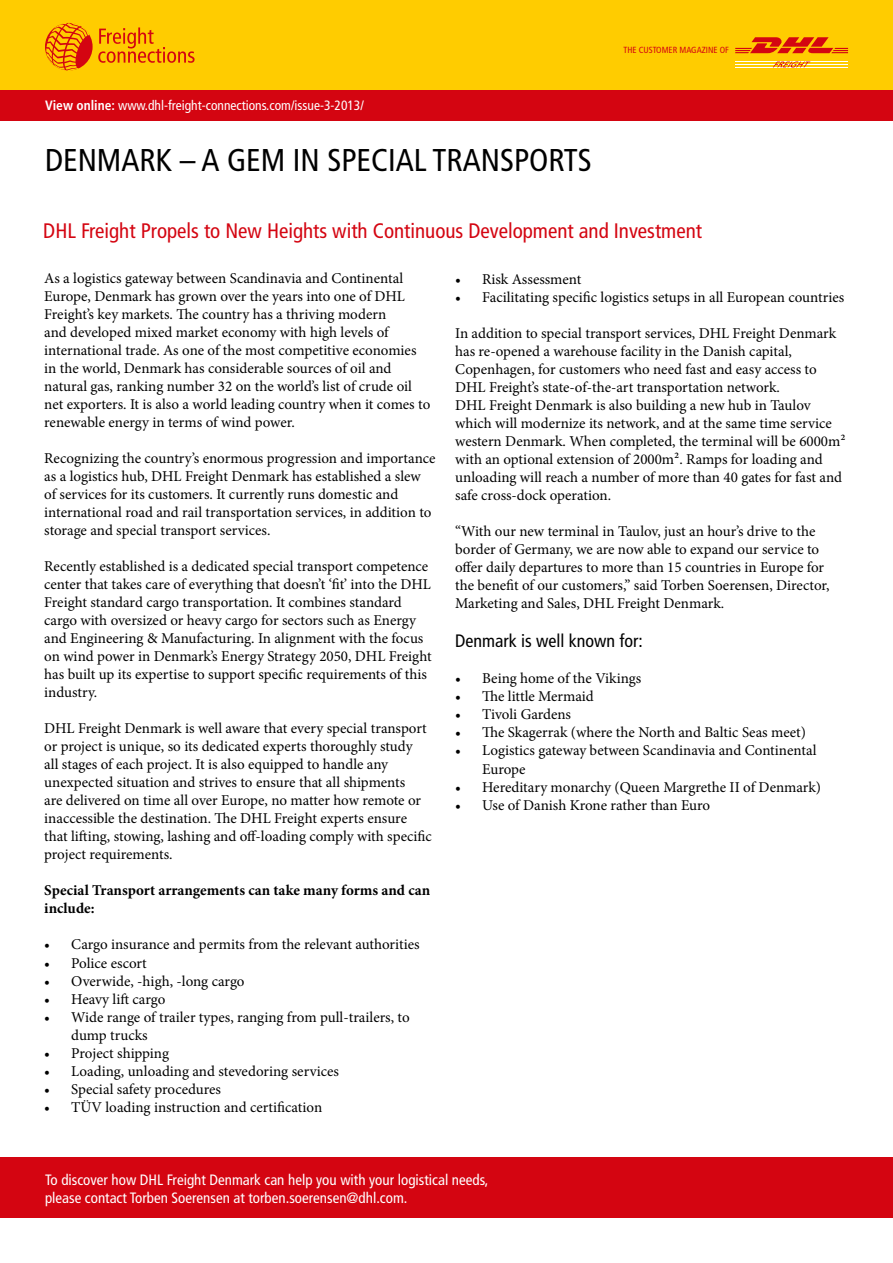
<style>
.page{position:relative;width:893px;height:1263px;background:#fff}
.page>*{position:absolute;margin:0;border:0;box-sizing:border-box;transform-origin:0 0}
.t1{font:condensed 31.5px "Frutiger LT Std";color:#000}
.t2{font:condensed 21px "Frutiger LT Std";color:#d40511}
.t3{font:condensed 18px "Frutiger LT Std";color:#000}
.t4{font:15px/18px "Minion Pro";color:#000}
.t5{font:condensed 15px/18px "Frutiger LT Std";color:#fff}
.t6{font:700 15px/18px "Minion Pro";color:#000}
.t7{font:condensed 13.5px "Frutiger LT Std";color:#fff}
.t8{font:condensed 8.85px "Frutiger LT Std";color:#d40511}
.s1{font-weight:700}
</style>
<div class="page">
<div style="left:0;top:0;width:893px;height:90px;background:#fc0"></div>
<svg style="left:98px;top:27px;width:97px;height:36px"></svg>
<svg style="left:46px;top:23px;width:45px;height:48px"></svg>
<hr style="left:735px;top:62px;width:113px;height:1px;background:#fff">
<hr style="left:735px;top:64px;width:113px;height:1px;background:#fff">
<hr style="left:735px;top:67px;width:113px;height:1px;background:#fff">
<svg style="left:773px;top:61px;width:37px;height:6px"></svg>
<svg style="left:735px;top:37px;width:113px;height:16px"></svg>
<div style="left:0;top:90px;width:893px;height:30px;background:#d40511"></div>
<div style="left:0;top:1158px;width:893px;height:60px;background:#d40511"></div>
<p class="t7" style="left:45px;top:97px;width:320px"><span class="s1">View online:</span> www.dhl-freight-connections.com/issue-3-2013/</p>
<h1 class="t1" style="left:45px;top:141px;width:548px">DENMARK – A GEM IN SPECIAL TRANSPORTS</h1>
<p class="t8" style="left:623px;top:45px;width:107px">The Customer Magazine of</p>
<h2 class="t2" style="left:43px;top:219px;width:660px">DHL Freight Propels to New Heights with Continuous Development and Investment</h2>
<p class="t4" style="left:44px;top:270px;width:388px">As a logistics gateway between Scandinavia and Continental Europe, Denmark has grown over the years into one of DHL Freight’s key markets. The country has a thriving modern<br>and developed mixed market economy with high levels of international trade. As one of the most competitive economies in the world, Denmark has considerable sources of oil and natural gas, ranking number 32 on the world’s list of crude oil net exporters. It is also a world leading country when it comes to renewable energy in terms of wind power.</p>
<p class="t4" style="left:44px;top:450px;width:393px">Recognizing the country’s enormous progression and importance as a logistics hub, DHL Freight Denmark has established a slew of services for its customers. It currently runs domestic and international road and rail transportation services, in addition to storage and special transport services.</p>
<p class="t4" style="left:44px;top:558px;width:389px">Recently established is a dedicated special transport competence center that takes care of everything that doesn’t ‘fit’ into the DHL Freight standard cargo transportation. It combines standard cargo with oversized or heavy cargo for sectors such as Energy and Engineering &amp; Manufacturing. In alignment with the focus on wind power in Denmark’s Energy Strategy 2050, DHL Freight has built up its expertise to support specific requirements of this industry.</p>
<p class="t4" style="left:44px;top:720px;width:389px">DHL Freight Denmark is well aware that every special transport or project is unique, so its dedicated experts thoroughly study<br>all stages of each project. It is also equipped to handle any unexpected situation and strives to ensure that all shipments<br>are delivered on time all over Europe, no matter how remote or inaccessible the destination. The DHL Freight experts ensure that lifting, stowing, lashing and off-loading comply with specific project requirements.</p>
<p class="t6" style="left:44px;top:881px;width:387px">Special Transport arrangements can take many forms and can include:</p>
<p class="t4" style="left:44px;top:936px;width:377px">• Cargo insurance and permits from the relevant authorities</p>
<p class="t4" style="left:44px;top:954px;width:104px">• Police escort</p>
<p class="t4" style="left:44px;top:972px;width:202px">• Overwide, -high, -long cargo</p>
<p class="t4" style="left:44px;top:990px;width:123px">• Heavy lift cargo</p>
<p class="t4" style="left:71px;top:1008px;width:340px;text-indent:-27px">• Wide range of trailer types, ranging from pull-trailers, to dump trucks</p>
<p class="t4" style="left:44px;top:1044px;width:126px">• Project shipping</p>
<p class="t4" style="left:44px;top:1062px;width:296px">• Loading, unloading and stevedoring services</p>
<p class="t4" style="left:44px;top:1080px;width:178px">• Special safety procedures</p>
<p class="t4" style="left:44px;top:1098px;width:279px">• TÜV loading instruction and certification</p>
<p class="t4" style="left:455px;top:270px;width:128px">• Risk Assessment</p>
<p class="t4" style="left:455px;top:288px;width:391px">• Facilitating specific logistics setups in all European countries</p>
<p class="t4" style="left:455px;top:324px;width:392px">In addition to special transport services, DHL Freight Denmark has re-opened a warehouse facility in the Danish capital, Copenhagen, for customers who need fast and easy access to DHL Freight’s state-of-the-art transportation network.<br>DHL Freight Denmark is also building a new hub in Taulov which will modernize its network, and at the same time service western Denmark. When completed, the terminal will be 6000m² with an optional extension of 2000m². Ramps for loading and unloading will reach a number of more than 40 gates for fast and safe cross-dock operation.</p>
<p class="t4" style="left:455px;top:522px;width:376px">“With our new terminal in Taulov, just an hour’s drive to the border of Germany, we are now able to expand our service to offer daily departures to more than 15 countries in Europe for the benefit of our customers,” said Torben Soerensen, Director, Marketing and Sales, DHL Freight Denmark.</p>
<p class="t3" style="left:455px;top:631px;width:189px">Denmark is well known for:</p>
<p class="t4" style="left:455px;top:670px;width:188px">• Being home of the Vikings</p>
<p class="t4" style="left:455px;top:688px;width:140px">• The little Mermaid</p>
<p class="t4" style="left:455px;top:706px;width:117px">• Tivoli Gardens</p>
<p class="t4" style="left:455px;top:724px;width:352px">• The Skagerrak (where the North and Baltic Seas meet)</p>
<p class="t4" style="left:482px;top:742px;width:336px;text-indent:-27px">• Logistics gateway between Scandinavia and Continental<br>Europe</p>
<p class="t4" style="left:455px;top:778px;width:367px">• Hereditary monarchy (Queen Margrethe II of Denmark)</p>
<p class="t4" style="left:455px;top:796px;width:257px">• Use of Danish Krone rather than Euro</p>
<p class="t5" style="left:45px;top:1171px;width:445px">To discover how DHL Freight Denmark can help you with your logistical needs, please contact Torben Soerensen at torben.soerensen@dhl.com.</p>
</div>
